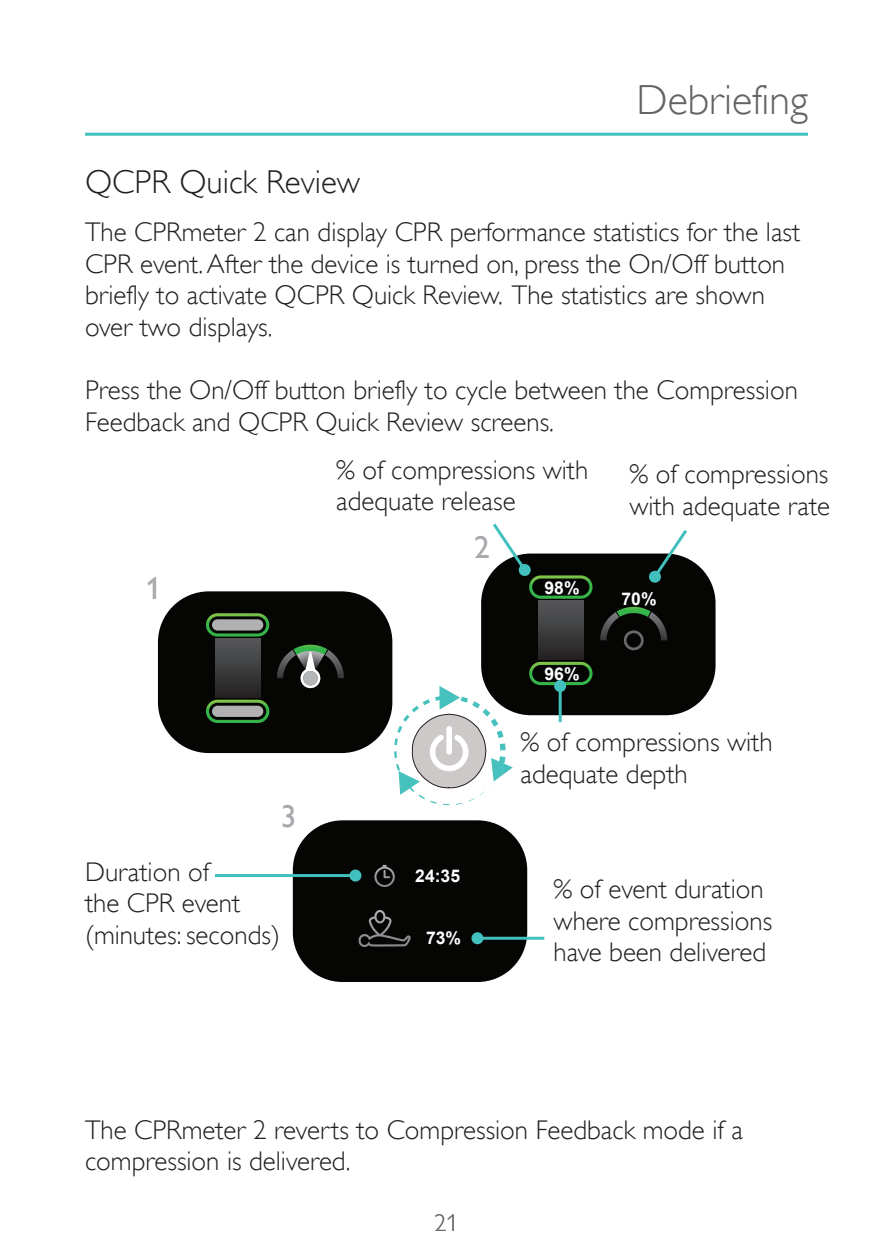
<style>
.page{position:relative;width:893px;height:1259px;background:#fff}
.page>*{position:absolute;margin:0;border:0;box-sizing:border-box;transform-origin:0 0}
.Heading_Right_Side{font:300 42px "Gill Alt One";color:#636366}
.SubHeading{font:300 33px "Gill Alt One";color:#231f20}
.t1{font:31.5px "Gill Alt One";color:#a8a9ad}
.Body_Text{font:300 27px/31.5px "Gill Alt One";color:#231f20}
.t2{font:300 24px "Gill Alt One";color:#6c6d70}
.t3{font:700 17.4px "Arial";color:#fff}
</style>
<div class="page">
<hr style="left:85px;top:133px;width:723px;height:3px;background:#42c0bd">
<svg style="left:394px;top:686px;width:119px;height:119px"></svg>
<div style="left:446px;top:726px;width:6px;height:28px;background:#fff;border-radius:3px"></div>
<div style="left:158px;top:591px;width:234px;height:162px;background:#050504;border-radius:51px"></div>
<svg style="left:277px;top:644px;width:67px;height:45px"></svg>
<svg style="left:206px;top:613px;width:63px;height:23px"></svg>
<svg style="left:206px;top:699px;width:63px;height:24px"></svg>
<div style="left:216px;top:639px;width:44px;height:58px;background:linear-gradient(to bottom,#565859,#252324)"></div>
<div style="left:293px;top:820px;width:234px;height:162px;background:#050504;border-radius:50px"></div>
<div style="left:481px;top:553px;width:234px;height:162px;background:#050504;border-radius:50px"></div>
<svg style="left:529px;top:662px;width:64px;height:23px"></svg>
<div style="left:539px;top:601px;width:44px;height:58px;background:linear-gradient(to bottom,#565859,#252324)"></div>
<svg style="left:600px;top:607px;width:67px;height:44px"></svg>
<svg style="left:358px;top:910px;width:53px;height:37px"></svg>
<svg style="left:374px;top:865px;width:21px;height:22px"></svg>
<svg style="left:648px;top:530px;width:42px;height:53px"></svg>
<hr style="left:559px;top:686px;width:3px;height:36px;background:#42c0bd">
<div style="left:554px;top:680px;width:12px;height:12px;background:#42c0bd;border-radius:50%"></div>
<svg style="left:490px;top:523px;width:102px;height:76px"></svg>
<hr style="left:477px;top:936px;width:67px;height:3px;background:#42c0bd">
<div style="left:471px;top:932px;width:12px;height:12px;background:#42c0bd;border-radius:50%"></div>
<hr style="left:215px;top:874px;width:140px;height:3px;background:#42c0bd">
<div style="left:349px;top:869px;width:12px;height:12px;background:#42c0bd;border-radius:50%"></div>
<p class="Heading_Right_Side" style="left:637px;top:76px;width:173px">Debriefing</p>
<p class="SubHeading" style="left:85px;top:163px;width:277px">QCPR Quick Review</p>
<p class="Body_Text" style="left:85px;top:216px;width:717px">The CPRmeter 2 can display CPR performance statistics for the last CPR event. After the device is turned on, press the On/Off button briefly to activate QCPR Quick Review. The statistics are shown over two displays.</p>
<p class="Body_Text" style="left:85px;top:374px;width:714px">Press the On/Off button briefly to cycle between the Compression<br>Feedback and QCPR Quick Review screens.</p>
<p class="t1" style="left:146px;top:570px;width:17px">1</p>
<p class="t1" style="left:281px;top:798px;width:17px">3</p>
<p class="Body_Text" style="left:85px;top:856px;width:196px">Duration of<br>the CPR event (minutes: seconds)</p>
<p class="Body_Text" style="left:336px;top:453px;width:254px">% of compressions with adequate release</p>
<p class="t1" style="left:474px;top:528px;width:17px">2</p>
<p class="t3" style="left:544px;top:576px;width:37px">98%</p>
<p class="t3" style="left:544px;top:662px;width:37px">96%</p>
<p class="Body_Text" style="left:629px;top:458px;width:202px">% of compressions with adequate rate</p>
<p class="t3" style="left:621px;top:587px;width:37px">70%</p>
<p class="t3" style="left:415px;top:864px;width:46px">24:35</p>
<p class="t3" style="left:426px;top:926px;width:37px">73%</p>
<p class="Body_Text" style="left:521px;top:726px;width:254px">% of compressions with adequate depth</p>
<p class="Body_Text" style="left:554px;top:873px;width:220px">% of event duration where compressions have been delivered</p>
<p class="Body_Text" style="left:85px;top:1113px;width:659px">The CPRmeter 2 reverts to Compression Feedback mode if a compression is delivered.</p>
<p class="t2" style="left:434px;top:1209px;width:25px">21</p>
</div>
